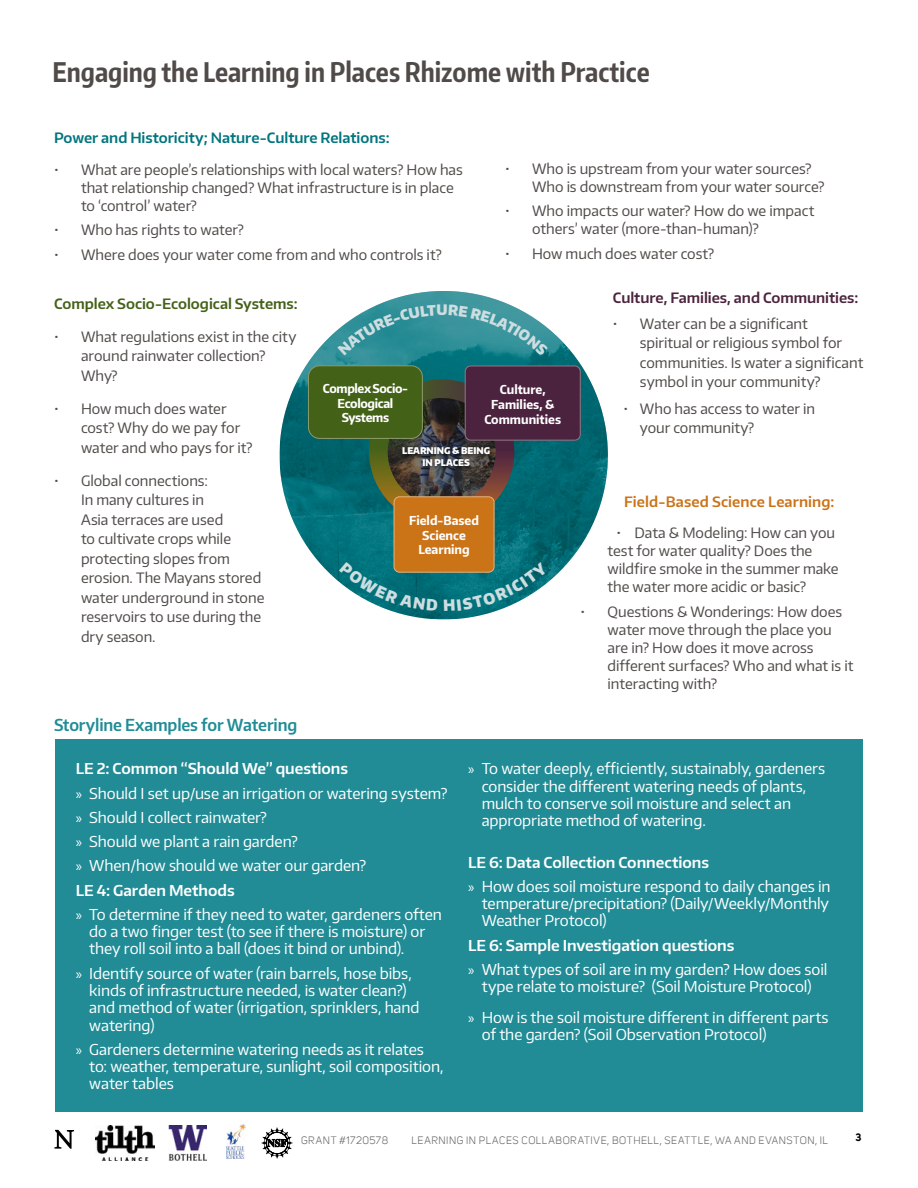
<style>
.page{position:relative;width:918px;height:1188px;background:#fff}
.page>*{position:absolute;margin:0;border:0;box-sizing:border-box;transform-origin:0 0}
.Section_header{font:700 27px "Encode Sans Compressed";color:#504b48}
.section_subheader_co{font:600 16.5px "Encode Sans Narrow";letter-spacing:-.01em;color:#218c96}
.t1{font:15px/17.2px "Encode Sans Normal";letter-spacing:-.005em;color:#fff}
.color_box_bullets{font:600 15px "Encode Sans Normal";letter-spacing:-.005em;color:#fff}
.t2{font:900 14.4px "Encode Sans Narrow";color:#cddde0}
.t3{font:14.25px/19.5px "Encode Sans Normal";color:#504b48}
.t4{font:600 14.25px "Encode Sans Normal";color:#00757e}
.t5{font:600 14.25px "Encode Sans Normal";letter-spacing:-.005em;color:#4c233e}
.t6{font:600 14.25px "Encode Sans Normal";color:#446118}
.t7{font:600 14.25px "Encode Sans Normal";letter-spacing:.01em;color:#cb7317}
.t8{font:700 12.3px/14.9px "Encode Sans Narrow";color:#fff;text-align:center}
.t9{font:700 12.3px/14.9px "Encode Sans Narrow";letter-spacing:-.03em;color:#fff;text-align:center}
.t10{font:10.5px "Uni Sans";letter-spacing:.055em;color:#636466}
.t11{font:700 10.5px "Uni Sans";color:#000}
.t12{font:900 9.3px/11.1px "Encode Sans Narrow";color:#fff;text-align:center}
.s1{font-family:"Myriad Pro"}
</style>
<div class="page">
<img style="left:279px;top:291px;width:329px;height:328px;border-radius:164px">
<svg style="left:360px;top:370px;width:164px;height:164px;background:#324b45"></svg>
<div style="left:465px;top:366px;width:115px;height:74px;background:#4c233e;border-radius:6px"></div>
<div style="left:465px;top:365px;width:116px;height:76px;border:1px solid #917682;border-radius:6px"></div>
<div style="left:394px;top:497px;width:100px;height:75px;background:#cb7317;border-radius:6px"></div>
<div style="left:394px;top:496px;width:101px;height:77px;border:1px solid #e4b07c;border-radius:6px"></div>
<div style="left:308px;top:366px;width:114px;height:72px;background:#446118;border-radius:11px"></div>
<div style="left:308px;top:365px;width:115px;height:74px;border:1px solid #8a9a69;border-radius:11px"></div>
<div style="left:56px;top:739px;width:807px;height:373px;background:#218c96"></div>
<img style="left:226px;top:1125px;width:19px;height:34px">
<img style="left:169px;top:1126px;width:37px;height:34px">
<img style="left:95px;top:1126px;width:60px;height:34px">
<svg style="left:54px;top:1130px;width:20px;height:19px"></svg>
<svg style="left:262px;top:1128px;width:30px;height:30px"></svg>
<svg style="left:339px;top:562px;width:99px;height:49px"></svg>
<svg style="left:444px;top:562px;width:104px;height:49px"></svg>
<svg style="left:338px;top:305px;width:98px;height:50px;background:#3e979f"></svg>
<svg style="left:449px;top:305px;width:99px;height:51px;background:#4399a1"></svg>
<p class="Section_header" style="left:52px;top:54px;width:599px">Engaging the Learning in Places Rhizome with Practice</p>
<p class="t4" style="left:54px;top:129px;width:337px">Power and Historicity; Nature-Culture Relations:</p>
<p class="t3" style="left:81px;top:160px;width:383px;line-height:18px;text-indent:-27px">• What are people’s relationships with local waters? How has that relationship changed? What infrastructure is in place to ‘control’ water?</p>
<p class="t3" style="left:54px;top:220px;width:191px">• Who has rights to water?</p>
<p class="t3" style="left:54px;top:245px;width:389px">• Where does your water come from and who controls it?</p>
<p class="t3" style="left:532px;top:159px;width:294px;line-height:18px;text-indent:-27px">• Who is upstream from your water sources?<br>Who is downstream from your water source?</p>
<p class="t3" style="left:532px;top:202px;width:284px;line-height:18px;text-indent:-27px">• Who impacts our water? How do we impact others’ water (more-than-human)?</p>
<p class="t3" style="left:505px;top:244px;width:211px">• How much does water cost?</p>
<p class="t6" style="left:54px;top:294px;width:245px">Complex Socio-Ecological Systems:</p>
<p class="t3" style="left:81px;top:326px;width:217px;text-indent:-27px">• What regulations exist in the city around rainwater collection?<br>Why?</p>
<p class="t3" style="left:81px;top:398px;width:173px;text-indent:-27px">• How much does water cost? Why do we pay for water and who pays for it?</p>
<p class="t3" style="left:81px;top:470px;width:185px;text-indent:-27px">• Global connections:<br>In many cultures in<br>Asia terraces are used<br>to cultivate crops while protecting slopes from erosion. The Mayans stored water underground in stone reservoirs to use during the dry season.</p>
<p class="section_subheader_co" style="left:54px;top:714px;width:245px">Storyline Examples for Watering</p>
<p class="t9" style="left:323px;top:380px;width:87px">Complex Socio-<br>Ecological<br>Systems</p>
<p class="t2" style="left:437px;top:301px;width:13px">U</p>
<p class="t8" style="left:484px;top:382px;width:78px">Culture,<br>Families, &amp;<br>Communities</p>
<p class="t12" style="left:402px;top:445px;width:90px">LEARNING &amp; BEING<br>IN PLACES</p>
<p class="t8" style="left:409px;top:512px;width:71px">Field-Based<br>Science<br>Learning</p>
<p class="t5" style="left:613px;top:288px;width:247px">Culture, Families, and Communities:</p>
<p class="t3" style="left:640px;top:313px;width:225px;text-indent:-27px">• Water can be a significant spiritual or religious symbol for communities. Is water a significant symbol in your community?</p>
<p class="t3" style="left:640px;top:398px;width:177px;text-indent:-16px">• Who has access to water in your community?</p>
<p class="t7" style="left:624px;top:492px;width:212px">Field-Based Science Learning:</p>
<p class="t3" style="left:608px;top:524px;width:233px;line-height:18px;text-indent:9px">• Data &amp; Modeling: How can you test for water quality? Does the wildfire smoke in the summer make the water more acidic or basic?</p>
<p class="t3" style="left:608px;top:602px;width:248px;line-height:18px;text-indent:-27px">• Questions &amp; Wonderings: How does water move through the place you are in? How does it move across different surfaces? Who and what is it interacting with?</p>
<p class="color_box_bullets" style="left:76px;top:759px;width:274px">LE 2: Common “Should We” questions</p>
<p class="t1" style="left:76px;top:784px;width:373px"><span class="s1">»</span> Should I set up/use an irrigation or watering system?</p>
<p class="t1" style="left:76px;top:808px;width:193px"><span class="s1">»</span> Should I collect rainwater?</p>
<p class="t1" style="left:76px;top:832px;width:224px"><span class="s1">»</span> Should we plant a rain garden?</p>
<p class="t1" style="left:76px;top:857px;width:292px"><span class="s1">»</span> When/how should we water our garden?</p>
<p class="color_box_bullets" style="left:76px;top:880px;width:161px">LE 4: Garden Methods</p>
<p class="t1" style="left:89px;top:905px;width:354px;text-indent:-14px"><span class="s1">»</span> To determine if they need to water, gardeners often do a two finger test (to see if there is moisture) or they roll soil into a ball (does it bind or unbind).</p>
<p class="t1" style="left:89px;top:964px;width:332px;text-indent:-14px"><span class="s1">»</span> Identify source of water (rain barrels, hose bibs, kinds of infrastructure needed, is water clean?) and method of water (irrigation, sprinklers, hand watering)</p>
<p class="t1" style="left:89px;top:1040px;width:356px;text-indent:-14px"><span class="s1">»</span> Gardeners determine watering needs as it relates to: weather, temperature, sunlight, soil composition, water tables</p>
<p class="t1" style="left:482px;top:760px;width:345px;text-indent:-14px"><span class="s1">»</span> To water deeply, efficiently, sustainably, gardeners consider the different watering needs of plants, mulch to conserve soil moisture and select an appropriate method of watering.</p>
<p class="color_box_bullets" style="left:468px;top:852px;width:242px">LE 6: Data Collection Connections</p>
<p class="t1" style="left:482px;top:877px;width:350px;text-align:justify;text-indent:-14px"><span class="s1">»</span> How does soil moisture respond to daily changes in temperature/precipitation? (Daily/Weekly/Monthly Weather Protocol)</p>
<p class="color_box_bullets" style="left:468px;top:935px;width:268px">LE 6: Sample Investigation questions</p>
<p class="t1" style="left:468px;top:960px;width:361px;text-align:center"><span class="s1">»</span> What types of soil are in my garden? How does soil type relate to moisture? (Soil Moisture Protocol)</p>
<p class="t1" style="left:482px;top:1008px;width:348px;text-indent:-14px"><span class="s1">»</span> How is the soil moisture different in different parts of the garden? (Soil Observation Protocol)</p>
<p class="t10" style="left:301px;top:1135px;width:89px">GRANT #1720578</p>
<p class="t10" style="left:412px;top:1135px;width:418px">LEARNING IN PLACES COLLABORATIVE, BOTHELL, SEATTLE, WA AND EVANSTON, IL</p>
<p class="t11" style="left:855px;top:1131px;width:7px">3</p>
</div>
